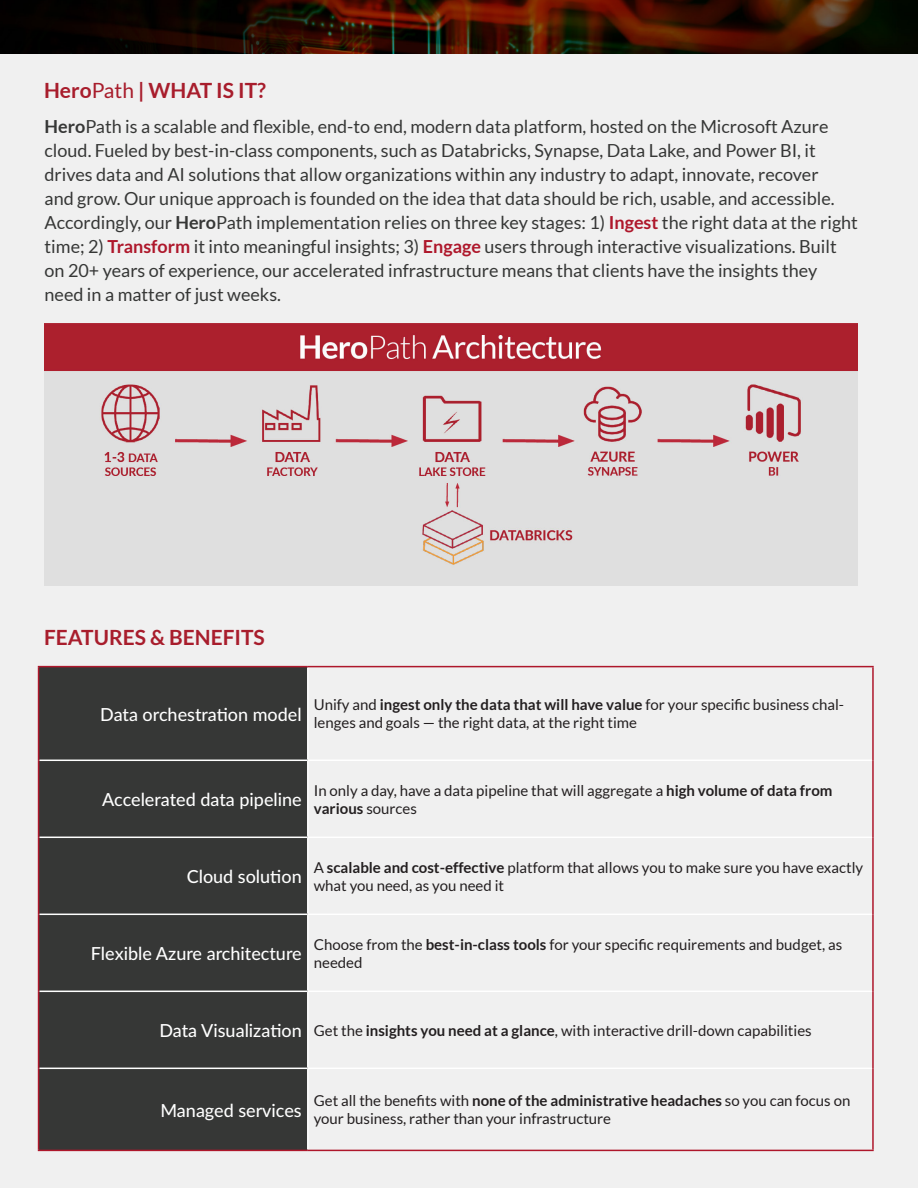
<style>
.page{position:relative;width:918px;height:1188px;background:#fff}
.page>*{position:absolute;margin:0;border:0;box-sizing:border-box;transform-origin:0 0}
.t1{font:700 21px "Lato";color:#a81d2c}
.t2{font:18px/24px "Lato";color:#363736}
.t3{font:500 18px "Lato";color:#fff}
.t4{font:15px/18px "Lato";color:#231f20}
.s1{font-weight:400}
.s2{font-weight:700}
.s3{font-weight:700;color:#ae172b}
</style>
<div class="page">
<div style="left:0;top:54px;width:918px;height:1134px;background:#f0f0f0"></div>
<img style="left:0;top:0;width:918px;height:54px">
<div style="left:39px;top:667px;width:268px;height:483px;background:#363736"></div>
<hr style="left:307px;top:667px;width:2px;height:93px;background:#fff">
<hr style="left:39px;top:760px;width:269px;height:1px;background:#fff">
<hr style="left:308px;top:760px;width:564px;height:1px;background:#fff">
<hr style="left:307px;top:761px;width:2px;height:76px;background:#fff">
<hr style="left:39px;top:837px;width:269px;height:1px;background:#fff">
<hr style="left:308px;top:837px;width:564px;height:1px;background:#fff">
<hr style="left:307px;top:838px;width:2px;height:76px;background:#fff">
<hr style="left:39px;top:914px;width:269px;height:1px;background:#fff">
<hr style="left:308px;top:914px;width:564px;height:1px;background:#fff">
<hr style="left:307px;top:915px;width:2px;height:76px;background:#fff">
<hr style="left:39px;top:991px;width:269px;height:1px;background:#fff">
<hr style="left:308px;top:991px;width:564px;height:1px;background:#fff">
<hr style="left:307px;top:992px;width:2px;height:76px;background:#fff">
<hr style="left:39px;top:1068px;width:269px;height:1px;background:#fff">
<hr style="left:308px;top:1068px;width:564px;height:1px;background:#fff">
<hr style="left:307px;top:1069px;width:2px;height:81px;background:#fff">
<hr style="left:38px;top:666px;width:270px;height:1px;background:#ae172b">
<hr style="left:38px;top:667px;width:1px;height:93px;background:#ae172b">
<hr style="left:308px;top:666px;width:566px;height:1px;background:#ae172b">
<hr style="left:872px;top:667px;width:2px;height:93px;background:#ae172b">
<hr style="left:38px;top:760px;width:1px;height:77px;background:#ae172b">
<hr style="left:872px;top:760px;width:2px;height:77px;background:#ae172b">
<hr style="left:38px;top:837px;width:1px;height:77px;background:#ae172b">
<hr style="left:872px;top:837px;width:2px;height:77px;background:#ae172b">
<hr style="left:38px;top:914px;width:1px;height:77px;background:#ae172b">
<hr style="left:872px;top:914px;width:2px;height:77px;background:#ae172b">
<hr style="left:38px;top:991px;width:1px;height:77px;background:#ae172b">
<hr style="left:872px;top:991px;width:2px;height:77px;background:#ae172b">
<hr style="left:38px;top:1068px;width:1px;height:82px;background:#ae172b">
<hr style="left:872px;top:1068px;width:2px;height:82px;background:#ae172b">
<hr style="left:38px;top:1150px;width:270px;height:1px;background:#ae172b">
<hr style="left:308px;top:1150px;width:566px;height:1px;background:#ae172b">
<img style="left:44px;top:324px;width:814px;height:261px">
<p class="t1" style="left:44px;top:78px;width:224px">Hero<span class="s1">Path</span> | WHAT IS IT?</p>
<p class="t2" style="left:45px;top:115px;width:815px"><span class="s2">Hero</span>Path is a scalable and flexible, end-to end, modern data platform, hosted on the Microsoft Azure cloud. Fueled by best-in-class components, such as Databricks, Synapse, Data Lake, and Power BI, it drives data and AI solutions that allow organizations within any industry to adapt, innovate, recover<br>and grow. Our unique approach is founded on the idea that data should be rich, usable, and accessible.<br>Accordingly, our <span class="s2">Hero</span>Path implementation relies on three key stages: 1) <span class="s3">Ingest</span> the right data at the right time; 2) <span class="s3">Transform</span> it into meaningful insights; 3) <span class="s3">Engage</span> users through interactive visualizations. Built on 20+ years of experience, our accelerated infrastructure means that clients have the insights they need in a matter of just weeks.</p>
<p class="t1" style="left:44px;top:626px;width:222px">FEATURES &amp; BENEFITS</p>
<p class="t3" style="left:100px;top:701px;width:203px">Data orchestration model</p>
<p class="t4" style="left:314px;top:696px;width:532px">Unify and <span class="s2">ingest only the data that will have value</span> for your specific business chal&shy;lenges and goals — the right data, at the right time</p>
<p class="t3" style="left:102px;top:787px;width:201px">Accelerated data pipeline</p>
<p class="t4" style="left:314px;top:781px;width:520px">In only a day, have a data pipeline that will aggregate a <span class="s2">high volume of data from various</span> sources</p>
<p class="t3" style="left:187px;top:864px;width:117px">Cloud solution</p>
<p class="t4" style="left:314px;top:858px;width:551px">A <span class="s2">scalable and cost-effective</span> platform that allows you to make sure you have exactly what you need, as you need it</p>
<p class="t3" style="left:91px;top:941px;width:212px">Flexible Azure architecture</p>
<p class="t4" style="left:314px;top:935px;width:530px">Choose from the <span class="s2">best-in-class tools</span> for your specific requirements and budget, as needed</p>
<p class="t3" style="left:160px;top:1018px;width:144px">Data Visualization</p>
<p class="t4" style="left:314px;top:1021px;width:499px">Get the <span class="s2">insights you need at a glance</span>, with interactive drill-down capabilities</p>
<p class="t3" style="left:160px;top:1097px;width:143px">Managed services</p>
<p class="t4" style="left:314px;top:1092px;width:538px">Get all the benefits with <span class="s2">none of the administrative headaches</span> so you can focus on your business, rather than your infrastructure</p>
</div>
